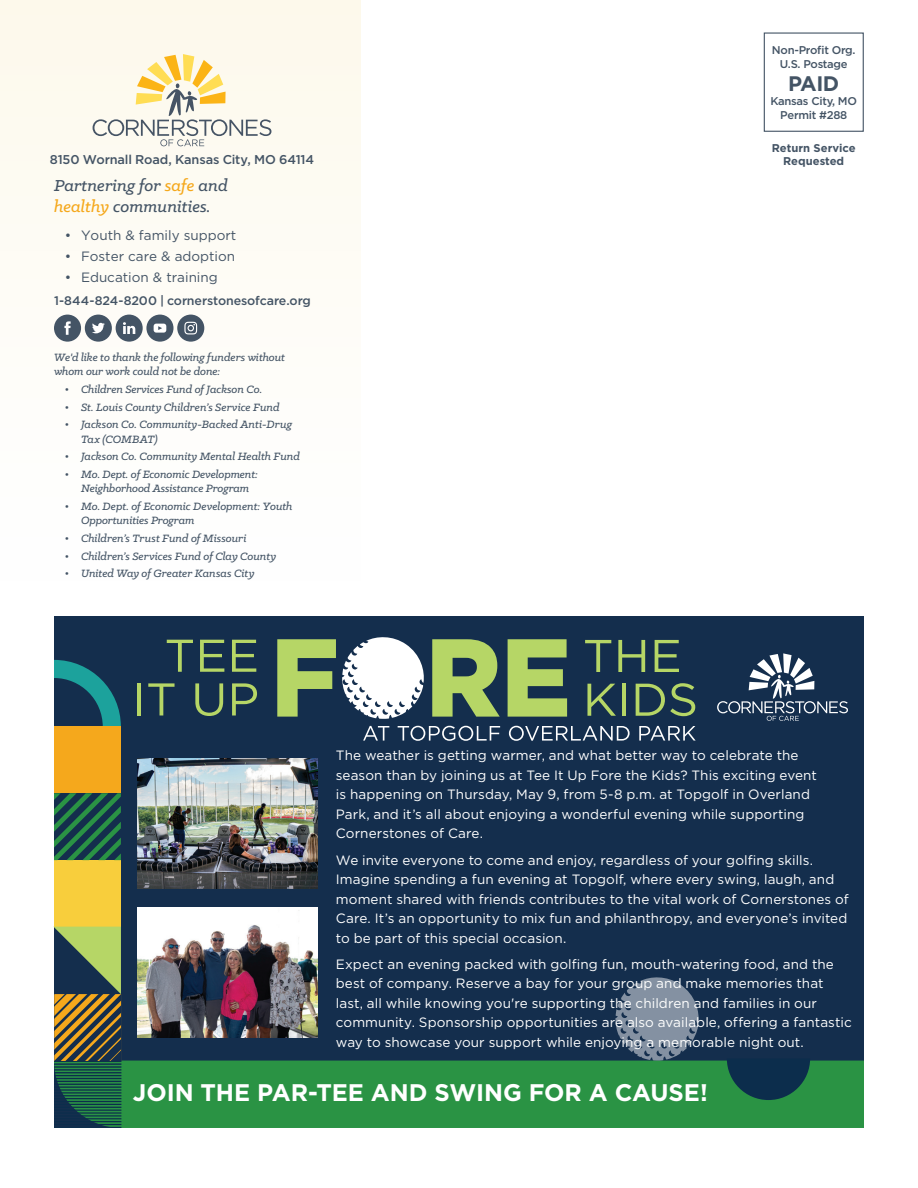
<style>
.page{position:relative;width:918px;height:1188px;background:#fff}
.page>*{position:absolute;margin:0;border:0;box-sizing:border-box;transform-origin:0 0}
.Body_Copy{font:700 24px "Gotham";letter-spacing:-.005em;color:#fff}
.t1{font:700 21px "Gotham";color:#445465}
.t2{font:italic 500 18px/21.6px "Klinic Slab";color:#445465}
.Body_Copy-2{font:13.5px/19.5px "Gotham";letter-spacing:.005em;color:#fff}
.t3{font:13.5px "Gotham";color:#445465}
.t4{font:500 12.75px "Gotham";letter-spacing:-.01em;color:#445465}
.t5{font:500 12.45px "Gotham";letter-spacing:-.01em;color:#445465}
.t6{font:italic 500 12px/14.4px "Klinic Slab";letter-spacing:-.005em;color:#445465}
.t7{font:500 11.25px/14.2px "Gotham";letter-spacing:-.025em;color:#445465;text-align:center}
.t8{font:700 11.25px/13.5px "Gotham";color:#445465;text-align:center}
.s1{color:#f5a81c}
</style>
<div class="page">
<div style="left:0;top:0;width:361px;height:580px;background:#fefcf7"></div>
<div style="left:764px;top:32px;width:100px;height:100px;border:1px solid #445465"></div>
<svg style="left:93px;top:54px;width:178px;height:92px"></svg>
<div style="left:116px;top:315px;width:27px;height:27px;background:#445465;border-radius:50%"></div>
<svg style="left:123px;top:322px;width:12px;height:12px"></svg>
<div style="left:146px;top:315px;width:28px;height:27px;background:#445465;border-radius:50%"></div>
<svg style="left:154px;top:324px;width:12px;height:9px"></svg>
<div style="left:85px;top:315px;width:27px;height:27px;background:#445465;border-radius:50%"></div>
<svg style="left:92px;top:323px;width:13px;height:10px"></svg>
<div style="left:54px;top:315px;width:27px;height:27px;background:#445465;border-radius:50%"></div>
<svg style="left:64px;top:321px;width:7px;height:14px"></svg>
<div style="left:177px;top:315px;width:27px;height:27px;background:#445465;border-radius:50%"></div>
<svg style="left:184px;top:322px;width:13px;height:12px"></svg>
<div style="left:54px;top:617px;width:810px;height:510px;background:#142e4d"></div>
<svg style="left:167px;top:640px;width:26px;height:32px"></svg>
<svg style="left:200px;top:640px;width:24px;height:32px"></svg>
<svg style="left:232px;top:640px;width:24px;height:32px"></svg>
<hr style="left:137px;top:683px;width:4px;height:33px;background:#b6d666">
<svg style="left:148px;top:683px;width:27px;height:33px"></svg>
<svg style="left:195px;top:683px;width:28px;height:33px"></svg>
<svg style="left:232px;top:683px;width:25px;height:33px"></svg>
<svg style="left:277px;top:639px;width:59px;height:78px"></svg>
<svg style="left:432px;top:639px;width:68px;height:78px"></svg>
<svg style="left:508px;top:639px;width:59px;height:78px"></svg>
<svg style="left:585px;top:640px;width:26px;height:32px"></svg>
<svg style="left:618px;top:640px;width:27px;height:32px"></svg>
<svg style="left:655px;top:640px;width:24px;height:32px"></svg>
<svg style="left:587px;top:684px;width:29px;height:32px"></svg>
<hr style="left:622px;top:684px;width:4px;height:32px;background:#b6d666">
<svg style="left:636px;top:683px;width:59px;height:33px"></svg>
<svg style="left:342px;top:637px;width:82px;height:82px"></svg>
<svg style="left:363px;top:726px;width:26px;height:15px"></svg>
<svg style="left:398px;top:726px;width:102px;height:15px"></svg>
<svg style="left:509px;top:726px;width:121px;height:15px"></svg>
<svg style="left:639px;top:726px;width:57px;height:15px"></svg>
<img style="left:137px;top:758px;width:180px;height:130px">
<div style="left:54px;top:1061px;width:810px;height:67px;background:#2a9344"></div>
<hr style="left:54px;top:1086px;width:67px;height:2px;background:#0c2d4c">
<hr style="left:54px;top:1078px;width:67px;height:1px;background:#0c2d4c">
<hr style="left:54px;top:1095px;width:67px;height:1px;background:#0c2d4c">
<hr style="left:54px;top:1089px;width:67px;height:2px;background:#0c2d4c">
<hr style="left:54px;top:1092px;width:67px;height:2px;background:#0c2d4c">
<hr style="left:54px;top:1081px;width:67px;height:1px;background:#0c2d4c">
<hr style="left:54px;top:1075px;width:67px;height:1px;background:#0c2d4c">
<hr style="left:54px;top:1066px;width:67px;height:2px;background:#0c2d4c">
<hr style="left:54px;top:1063px;width:67px;height:2px;background:#0c2d4c">
<hr style="left:54px;top:1072px;width:67px;height:1px;background:#0c2d4c">
<hr style="left:54px;top:1069px;width:67px;height:2px;background:#0c2d4c">
<hr style="left:54px;top:1084px;width:67px;height:1px;background:#0c2d4c">
<hr style="left:54px;top:1124px;width:67px;height:1px;background:#0c2d4c">
<hr style="left:54px;top:1121px;width:67px;height:1px;background:#0c2d4c">
<hr style="left:54px;top:1098px;width:67px;height:1px;background:#0c2d4c">
<hr style="left:54px;top:1118px;width:67px;height:1px;background:#0c2d4c">
<hr style="left:54px;top:1127px;width:67px;height:1px;background:#0c2d4c">
<hr style="left:54px;top:1061px;width:67px;height:1px;background:#0c2d4c">
<hr style="left:54px;top:1115px;width:67px;height:2px;background:#0c2d4c">
<hr style="left:54px;top:1112px;width:67px;height:2px;background:#0c2d4c">
<hr style="left:54px;top:1101px;width:67px;height:1px;background:#0c2d4c">
<hr style="left:54px;top:1104px;width:67px;height:1px;background:#0c2d4c">
<hr style="left:54px;top:1107px;width:67px;height:1px;background:#0c2d4c">
<hr style="left:54px;top:1110px;width:67px;height:1px;background:#0c2d4c">
<div style="left:54px;top:860px;width:67px;height:67px;background:#f8ce3c"></div>
<svg style="left:54px;top:660px;width:67px;height:66px"></svg>
<svg style="left:54px;top:793px;width:67px;height:67px"></svg>
<div style="left:54px;top:726px;width:67px;height:67px;background:#f5a81c"></div>
<svg style="left:54px;top:927px;width:68px;height:134px"></svg>
<svg style="left:727px;top:1061px;width:83px;height:39px"></svg>
<img style="left:137px;top:907px;width:180px;height:130px">
<svg style="left:717px;top:653px;width:131px;height:68px"></svg>
<svg style="left:615px;top:977px;width:85px;height:84px"></svg>
<p class="t4" style="left:50px;top:151px;width:266px">8150 Wornall Road, Kansas City, MO 64114</p>
<h3 class="t2" style="left:54px;top:174px;width:175px">Partnering for <span class="s1">safe</span> and <span class="s1">healthy</span> communities.</h3>
<p class="t3" style="left:65px;top:226px;width:173px">• Youth &amp; family support</p>
<p class="t3" style="left:65px;top:248px;width:172px">• Foster care &amp; adoption</p>
<p class="t3" style="left:65px;top:269px;width:155px">• Education &amp; training</p>
<p class="t5" style="left:54px;top:293px;width:259px">1-844-824-8200 | cornerstonesofcare.org</p>
<p class="t6" style="left:54px;top:350px;width:233px">We'd like to thank the following funders without whom our work could not be done:</p>
<p class="t6" style="left:65px;top:382px;width:199px">• Children Services Fund of Jackson Co.</p>
<p class="t6" style="left:65px;top:399px;width:216px">• St. Louis County Children’s Service Fund</p>
<p class="t6" style="left:81px;top:417px;width:213px;text-indent:-16px">• Jackson Co. Community-Backed Anti-Drug<br>Tax (COMBAT)</p>
<p class="t6" style="left:65px;top:449px;width:237px">• Jackson Co. Community Mental Health Fund</p>
<p class="t6" style="left:81px;top:467px;width:178px;text-indent:-16px">• Mo. Dept. of Economic Development:<br>Neighborhood Assistance Program</p>
<p class="t6" style="left:81px;top:499px;width:213px;text-indent:-16px">• Mo. Dept. of Economic Development: Youth<br>Opportunities Program</p>
<p class="t6" style="left:65px;top:531px;width:183px">• Children’s Trust Fund of Missouri</p>
<p class="t6" style="left:65px;top:548px;width:213px">• Children’s Services Fund of Clay County</p>
<p class="t6" style="left:65px;top:566px;width:191px">• United Way of Greater Kansas City</p>
<p class="t7" style="left:772px;top:43px;width:84px">Non-Profit Org.<br>U.S. Postage</p>
<h2 class="t1" style="left:788px;top:69px;width:53px">PAID</h2>
<p class="t7" style="left:771px;top:94px;width:88px">Kansas City, MO<br>Permit #288</p>
<p class="t8" style="left:772px;top:141px;width:85px">Return Service<br>Requested</p>
<p class="Body_Copy-2" style="left:336px;top:746px;width:483px">The weather is getting warmer, and what better way to celebrate the season than by joining us at Tee It Up Fore the Kids? This exciting event is happening on Thursday, May 9, from 5-8 p.m. at Topgolf in Overland Park, and it’s all about enjoying a wonderful evening while supporting Cornerstones of Care.</p>
<p class="Body_Copy-2" style="left:336px;top:850px;width:514px">We invite everyone to come and enjoy, regardless of your golfing skills.<br>Imagine spending a fun evening at Topgolf, where every swing, laugh, and moment shared with friends contributes to the vital work of Cornerstones of Care. It’s an opportunity to mix fun and philanthropy, and everyone’s invited to be part of this special occasion.</p>
<p class="Body_Copy-2" style="left:336px;top:954px;width:517px">Expect an evening packed with golfing fun, mouth-watering food, and the best of company. Reserve a bay for your group and make memories that last, all while knowing you're supporting the children and families in our community. Sponsorship opportunities are also available, offering a fantastic way to showcase your support while enjoying a memorable night out.</p>
<p class="Body_Copy" style="left:133px;top:1076px;width:577px">JOIN THE PAR-TEE AND SWING FOR A CAUSE!</p>
</div>
